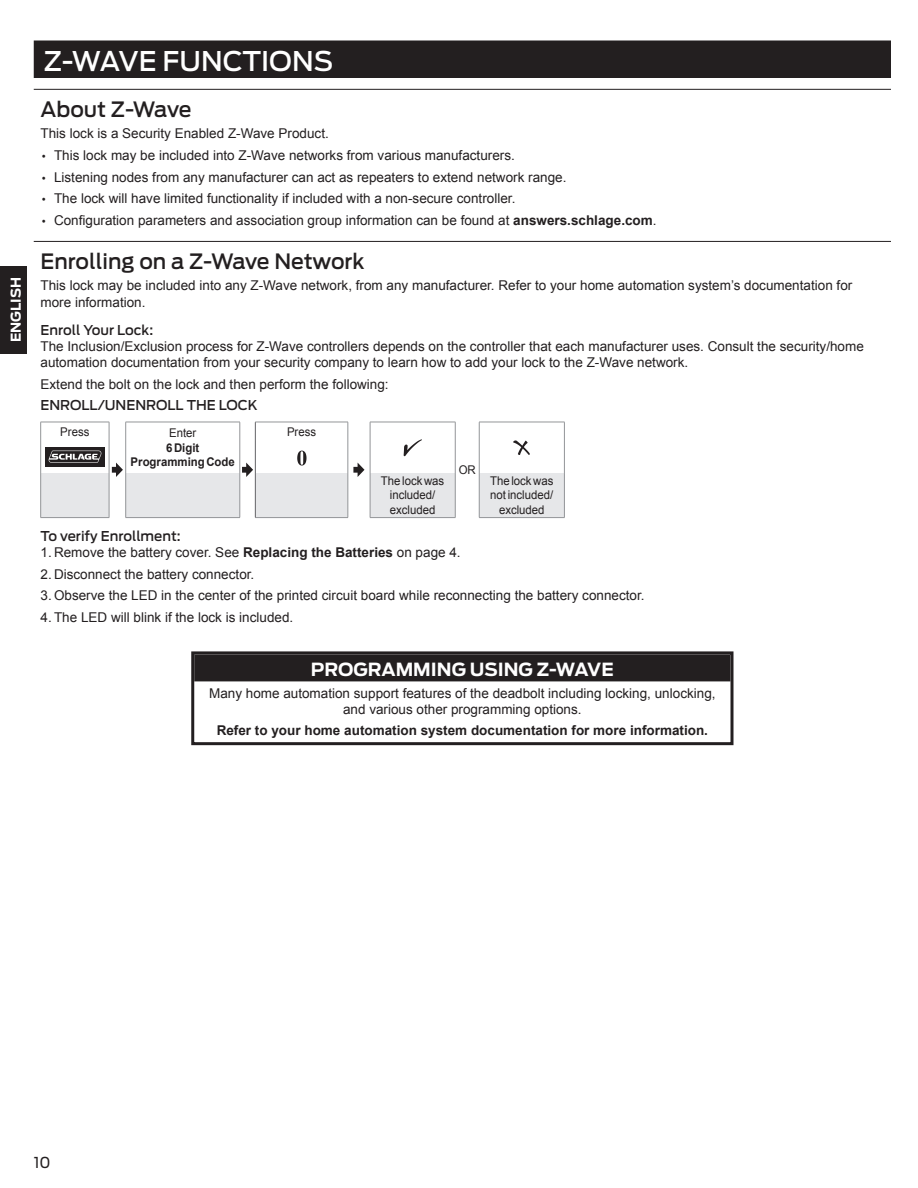
<style>
.page{position:relative;width:918px;height:1188px;background:#fff}
.page>*{position:absolute;margin:0;border:0;box-sizing:border-box;transform-origin:0 0}
.t1{font:500 27px "Antenna";color:#fff}
.t2{font:500 21px "Antenna";color:#231f20}
.t3{font:700 18px "Antenna";color:#fff}
.t4{font:15px "Antenna";color:#231f20}
.t5{font:13.5px/16.2px "Arial";color:#231f20}
.t6{font:700 13.5px "Arial";color:#231f20}
.t7{font:500 13.5px "Antenna";color:#231f20}
.t8{font:700 13.5px "Antenna";color:#fff}
.t9{font:12px/14.4px "Arial";color:#231f20;text-align:center;scale:.95 1}
.t10{font:700 12px/14.4px "Arial";color:#231f20;text-align:center;scale:.95 1}
.s1{font-family:"Foundry Form Sans Demi OSF"}
.s2{font-weight:700}
</style>
<div class="page">
<div style="left:0;top:266px;width:27px;height:88px;background:#231f20"></div>
<div style="left:34px;top:40px;width:857px;height:38px;background:#231f20"></div>
<hr style="left:34px;top:89px;width:857px;height:1px;background:#231f20">
<hr style="left:34px;top:241px;width:857px;height:1px;background:#231f20">
<svg style="left:40px;top:422px;width:525px;height:96px"></svg>
<div style="left:194px;top:654px;width:536px;height:27px;background:#231f20"></div>
<div style="left:191px;top:651px;width:543px;height:94px;border:3px solid #231f20"></div>
<p class="t8" style="left:7px;top:342px;width:67px;rotate:-90deg">ENGLISH</p>
<h1 class="t1" style="left:44px;top:43px;width:52px">Z-wav</h1>
<h1 class="t1" style="left:139px;top:43px;width:174px">e Functions</h1>
<h2 class="t2" style="left:40px;top:95px;width:153px">About Z-Wave</h2>
<p class="t5" style="left:40px;top:126px;width:290px">This lock is a Security Enabled Z-Wave Product.</p>
<p class="t5" style="left:40px;top:147px;width:476px"><span class="s1">•</span> This lock may be included into Z-Wave networks from various manufacturers.</p>
<p class="t5" style="left:40px;top:169px;width:528px"><span class="s1">•</span> Listening nodes from any manufacturer can act as repeaters to extend network range.</p>
<p class="t5" style="left:40px;top:190px;width:476px"><span class="s1">•</span> The lock will have limited functionality if included with a non-secure controller.</p>
<p class="t5" style="left:40px;top:212px;width:618px"><span class="s1">•</span> Configuration parameters and association group information can be found at <span class="s2">answers.schlage.com</span>.</p>
<h2 class="t2" style="left:40px;top:247px;width:326px">Enrolling on a Z-Wave Network</h2>
<p class="t5" style="left:40px;top:278px;width:813px">This lock may be included into any Z-Wave network, from any manufacturer. Refer to your home automation system’s documentation for more information.</p>
<p class="t7" style="left:40px;top:321px;width:114px">Enroll Your Lock:</p>
<p class="t5" style="left:40px;top:338px;width:825px">The Inclusion/Exclusion process for Z-Wave controllers depends on the controller that each manufacturer uses. Consult the security/home automation documentation from your security company to learn how to add your lock to the Z-Wave network.</p>
<p class="t5" style="left:40px;top:376px;width:350px">Extend the bolt on the lock and then perform the following:</p>
<p class="t7" style="left:40px;top:396px;width:11px">Enr</p>
<p class="t7" style="left:70px;top:396px;width:189px">oll/un enroll th e lock</p>
<p class="t9" style="left:60px;top:424px;width:32px">Press</p>
<p class="t9" style="left:169px;top:426px;width:30px">Enter</p>
<p class="t10" style="left:131px;top:441px;width:111px">6 Digit<br>Programming Code</p>
<p class="t9" style="left:287px;top:424px;width:32px">Press</p>
<p class="t9" style="left:459px;top:463px;width:19px">OR</p>
<p class="t9" style="left:381px;top:474px;width:68px">The lock was included/ excluded</p>
<p class="t9" style="left:490px;top:474px;width:68px">The lock was not included/ excluded</p>
<p class="t7" style="left:40px;top:527px;width:142px">To verify Enrollment:</p>
<p class="t5" style="left:40px;top:544px;width:422px">1. Remove the battery cover. See <span class="s2">Replacing the Batteries</span> on page 4.</p>
<p class="t5" style="left:40px;top:566px;width:215px">2. Disconnect the battery connector.</p>
<p class="t5" style="left:40px;top:587px;width:606px">3. Observe the LED in the center of the printed circuit board while reconnecting the battery connector.</p>
<p class="t5" style="left:40px;top:609px;width:254px">4. The LED will blink if the lock is included.</p>
<h3 class="t3" style="left:311px;top:657px;width:58px">PROGRA</h3>
<h3 class="t3" style="left:396px;top:657px;width:48px">MMING</h3>
<h3 class="t3" style="left:470px;top:657px;width:40px">USING</h3>
<h3 class="t3" style="left:537px;top:657px;width:78px">Z-WAVE</h3>
<p class="t5" style="left:209px;top:685px;width:508px;text-align:center">Many home automation support features of the deadbolt including locking, unlocking, and various other programming options.</p>
<p class="t6" style="left:217px;top:722px;width:493px">Refer to your home automation system documentation for more information.</p>
<p class="t4" style="left:34px;top:1152px;width:18px">10</p>
</div>
